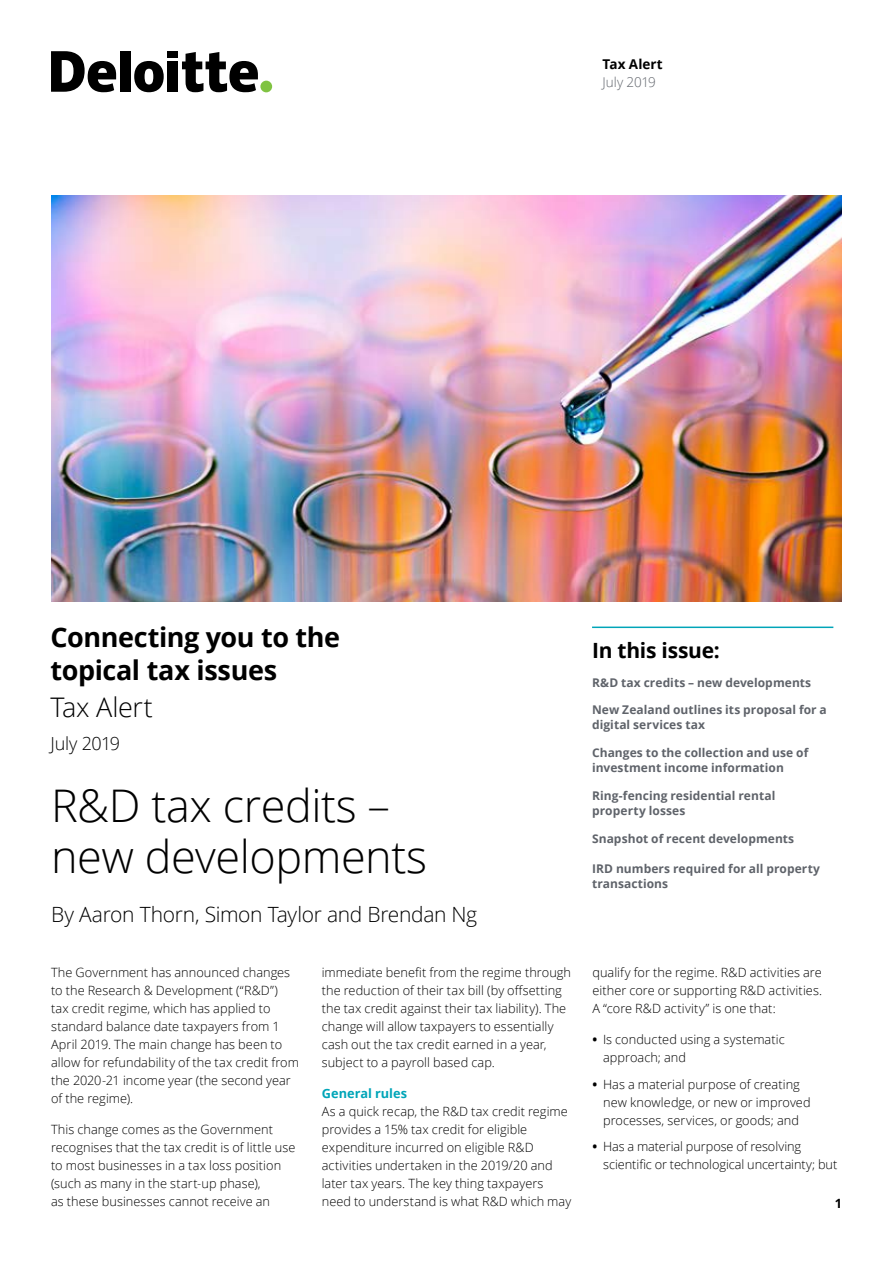
<style>
.page{position:relative;width:893px;height:1263px;background:#fff}
.page>*{position:absolute;margin:0;border:0;box-sizing:border-box;transform-origin:0 0}
.t1{font:300 45px/51px "Open Sans";letter-spacing:-.01em;color:#000}
.t2{font:700 27px/33px "Open Sans";letter-spacing:-.015em;color:#000}
.t3{font:300 27px "Open Sans";letter-spacing:-.01em;color:#000}
.t4{font:300 21px "Open Sans";letter-spacing:-.015em;color:#000}
.t5{font:700 21px "Open Sans";letter-spacing:-.015em;color:#000}
.t6{font:300 18px "Open Sans";letter-spacing:-.025em;color:#000}
.t7{font:700 13.5px "Open Sans";letter-spacing:.005em;color:#000}
.t8{font:300 13.5px "Open Sans";letter-spacing:-.01em;color:#5f636a}
.t9{font:300 12.75px/18px "Open Sans";letter-spacing:.005em;color:#000}
.t10{font:700 12.75px "Open Sans";letter-spacing:.005em;color:#00a5b8}
.t11{font:700 12.75px "Open Sans";color:#000}
.t12{font:700 12px/15px "Open Sans";letter-spacing:.005em;color:#5f636a}
.s1{font-weight:700}
</style>
<div class="page">
<div style="left:260px;top:81px;width:12px;height:11px;background:#80c342;border-radius:50%"></div>
<div style="left:120px;top:51px;width:10px;height:41px;background:#000"></div>
<svg style="left:134px;top:61px;width:30px;height:31px"></svg>
<div style="left:168px;top:61px;width:10px;height:31px;background:#000"></div>
<div style="left:168px;top:51px;width:10px;height:7px;background:#000"></div>
<svg style="left:182px;top:52px;width:76px;height:40px"></svg>
<svg style="left:51px;top:51px;width:65px;height:41px"></svg>
<hr style="left:592px;top:626px;width:241px;height:2px;background:#00a5b8">
<img style="left:51px;top:195px;width:791px;height:407px">
<p class="t7" style="left:603px;top:55px;width:62px">Tax Alert</p>
<p class="t8" style="left:603px;top:73px;width:55px">July 2019</p>
<h2 class="t2" style="left:51px;top:620px;width:291px">Connecting you to the topical tax issues</h2>
<h2 class="t3" style="left:51px;top:688px;width:104px">Tax Alert</h2>
<h3 class="t6" style="left:51px;top:731px;width:71px">July 2019</h3>
<h1 class="t1" style="left:51px;top:779px;width:377px">R&amp;D tax credits – new developments</h1>
<h3 class="t4" style="left:51px;top:899px;width:428px">By Aaron Thorn, Simon Taylor and Brendan Ng</h3>
<p class="t9" style="left:51px;top:963px;width:250px">The Government has announced changes to the Research &amp; Development (“R&amp;D”)<br>tax credit regime, which has applied to standard balance date taxpayers from 1<br>April 2019. The main change has been to allow for refundability of the tax credit from the 2020-21 income year (the second year of the regime).</p>
<p class="t9" style="left:51px;top:1120px;width:246px">This change comes as the Government recognises that the tax credit is of little use to most businesses in a tax loss position (such as many in the start-up phase),<br>as these businesses cannot receive an</p>
<p class="t9" style="left:322px;top:963px;width:251px">immediate benefit from the regime through the reduction of their tax bill (by offsetting the tax credit against their tax liability). The change will allow taxpayers to essentially cash out the tax credit earned in a year, subject to a payroll based cap.</p>
<p class="t10" style="left:322px;top:1084px;width:87px">General rules</p>
<p class="t9" style="left:322px;top:1102px;width:251px">As a quick recap, the R&amp;D tax credit regime provides a 15% tax credit for eligible expenditure incurred on eligible R&amp;D activities undertaken in the 2019/20 and later tax years. The key thing taxpayers need to understand is what R&amp;D which may</p>
<h3 class="t5" style="left:592px;top:635px;width:129px">In this issue:</h3>
<p class="t12" style="left:592px;top:674px;width:221px">R&amp;D tax credits – new developments</p>
<p class="t12" style="left:592px;top:702px;width:236px">New Zealand outlines its proposal for a digital services tax</p>
<p class="t12" style="left:592px;top:745px;width:218px">Changes to the collection and use of investment income information</p>
<p class="t12" style="left:592px;top:788px;width:185px">Ring-fencing residential rental property losses</p>
<p class="t12" style="left:592px;top:830px;width:204px">Snapshot of recent developments</p>
<p class="t12" style="left:592px;top:860px;width:230px">IRD numbers required for all property transactions</p>
<p class="t9" style="left:592px;top:963px;width:231px;text-align:justify">qualify for the regime. R&amp;D activities are either core or supporting R&amp;D activities.<br>A “core R&amp;D activity” is one that:</p>
<p class="t9" style="left:603px;top:1030px;width:183px;text-indent:-11px"><span class="s1">•</span> Is conducted using a systematic approach; and</p>
<p class="t9" style="left:603px;top:1074px;width:209px;text-indent:-11px"><span class="s1">•</span> Has a material purpose of creating new knowledge, or new or improved processes, services, or goods; and</p>
<p class="t9" style="left:603px;top:1137px;width:236px;text-indent:-11px"><span class="s1">•</span> Has a material purpose of resolving scientific or technological uncertainty; but</p>
<p class="t11" style="left:835px;top:1195px;width:9px">1</p>
</div>
